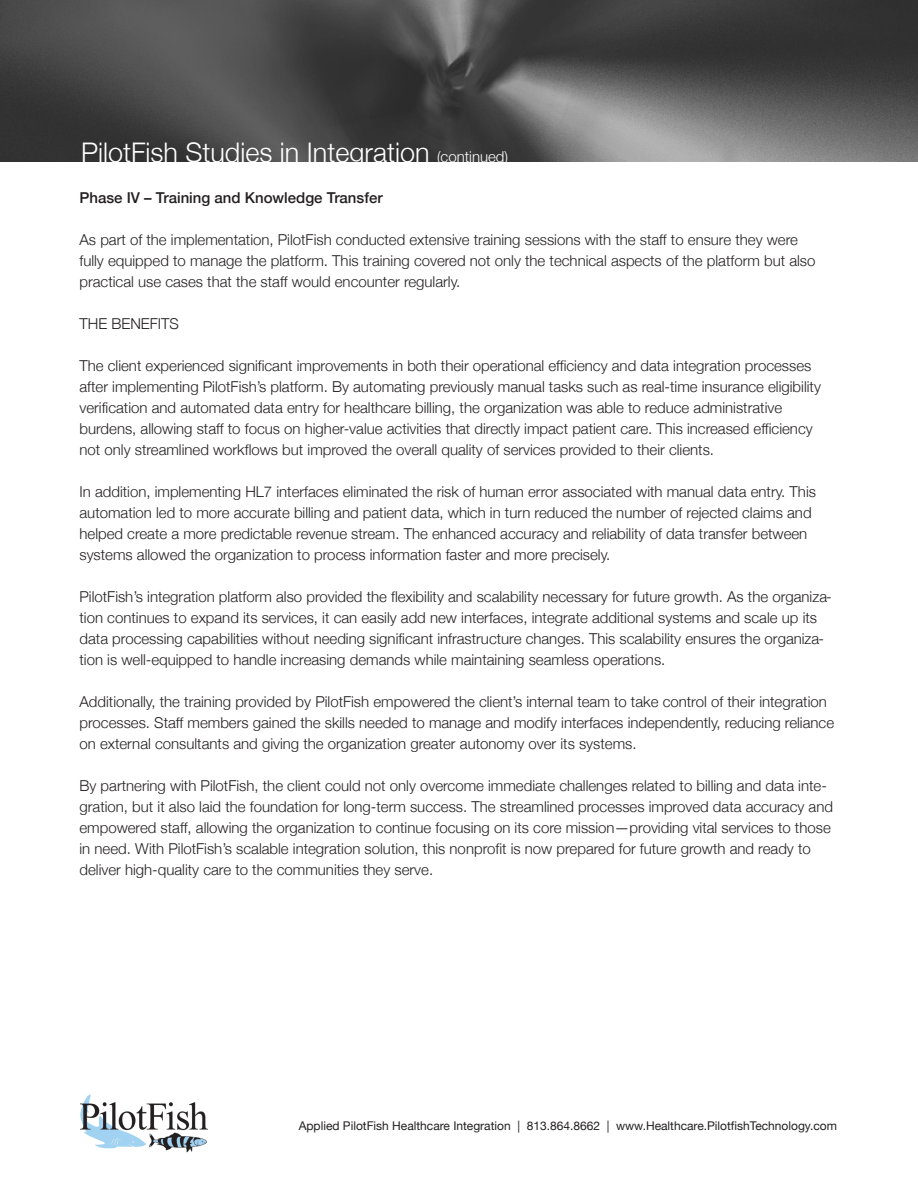
<style>
.page{position:relative;width:918px;height:1188px;background:#fff}
.page>*{position:absolute;margin:0;border:0;box-sizing:border-box;transform-origin:0 0}
.t1{font:300 27px "Helvetica Neue";color:#fff}
.t2{font:300 15px/21px "Helvetica Neue";color:#231f20}
.t3{font:500 15px "Helvetica Neue";color:#231f20}
.t4{font:12px "Helvetica Neue";color:#231f20}
.s1{font-size:15px}
</style>
<div class="page">
<img style="left:0;top:0;width:918px;height:162px">
<img style="left:81px;top:1094px;width:126px;height:59px">
<h1 class="t1" style="left:81px;top:136px;width:429px">PilotFish Studies in integration <span class="s1">(continued)</span></h1>
<p class="t3" style="left:80px;top:189px;width:305px">Phase IV – Training and Knowledge Transfer</p>
<p class="t2" style="left:80px;top:229px;width:737px">as part of the implementation, PilotFish conducted extensive training sessions with the staff to ensure they were fully equipped to manage the platform. This training covered not only the technical aspects of the platform but also practical use cases that the staff would encounter regularly.</p>
<p class="t2" style="left:80px;top:313px;width:101px">The BeneFiTS</p>
<p class="t2" style="left:80px;top:355px;width:743px">The client experienced significant improvements in both their operational efficiency and data integration processes after implementing PilotFish’s platform. By automating previously manual tasks such as real-time insurance eligibility verification and automated data entry for healthcare billing, the organization was able to reduce administrative burdens, allowing staff to focus on higher-value activities that directly impact patient care. This increased efficiency not only streamlined workflows but improved the overall quality of services provided to their clients.</p>
<p class="t2" style="left:80px;top:481px;width:738px">in addition, implementing hl7 interfaces eliminated the risk of human error associated with manual data entry. This automation led to more accurate billing and patient data, which in turn reduced the number of rejected claims and helped create a more predictable revenue stream. The enhanced accuracy and reliability of data transfer between systems allowed the organization to process information faster and more precisely.</p>
<p class="t2" style="left:80px;top:586px;width:754px">PilotFish’s integration platform also provided the flexibility and scalability necessary for future growth. as the organiza&shy;tion continues to expand its services, it can easily add new interfaces, integrate additional systems and scale up its data processing capabilities without needing significant infrastructure changes. This scalability ensures the organiza&shy;tion is well-equipped to handle increasing demands while maintaining seamless operations.</p>
<p class="t2" style="left:80px;top:691px;width:756px">additionally, the training provided by PilotFish empowered the client’s internal team to take control of their integration processes. Staff members gained the skills needed to manage and modify interfaces independently, reducing reliance on external consultants and giving the organization greater autonomy over its systems.</p>
<p class="t2" style="left:79px;top:775px;width:755px">By partnering with PilotFish, the client could not only overcome immediate challenges related to billing and data inte&shy;gration, but it also laid the foundation for long-term success. The streamlined processes improved data accuracy and empowered staff, allowing the organization to continue focusing on its core mission—providing vital services to those in need. With PilotFish’s scalable integration solution, this nonprofit is now prepared for future growth and ready to deliver high-quality care to the communities they serve.</p>
<p class="t4" style="left:299px;top:1118px;width:540px">Applied PilotFish Healthcare Integration | 813.864.8662 | www.Healthcare.PilotfishTechnology.com</p>
</div>
